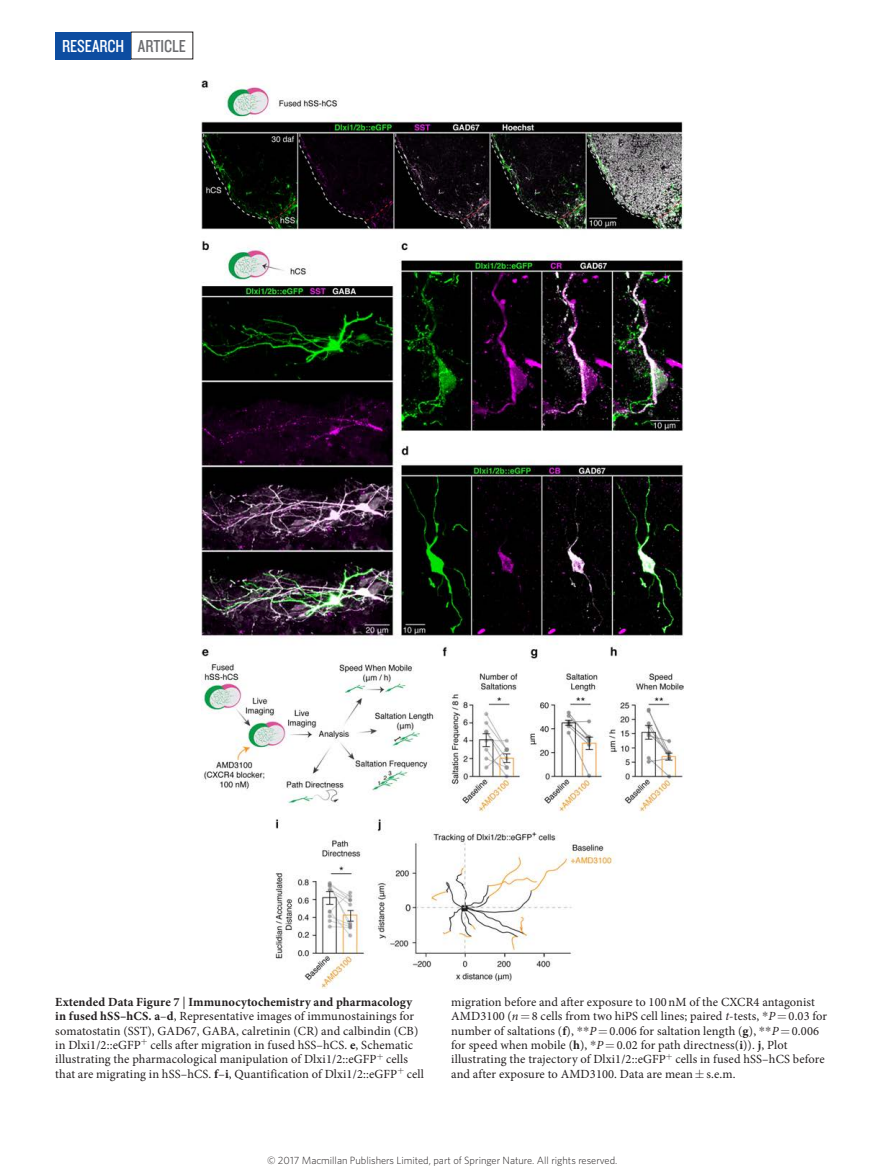
<style>
.page{position:relative;width:893px;height:1174px;background:#fff}
.page>*{position:absolute;margin:0;border:0;box-sizing:border-box;transform-origin:0 0}
.t1{font:18px "Knockout 29 Junior Ltweight";color:#fff}
.t2{font:12.45px/14.2px "Minion Pro";letter-spacing:.01em;color:#231f20}
.t3{font:300 10.5px "Whitney";color:#231f20}
.s1{color:#6c6d70}
.s2{font-weight:700}
.s3{font-style:italic}
.s4{font-family:"STIX General"}
</style>
<div class="page">
<div style="left:55px;top:32px;width:76px;height:27px;background:#0d4da1"></div>
<img style="left:201px;top:81px;width:482px;height:907px">
<h1 class="t1" style="left:62px;top:34px;width:125px">RESEARCH <span class="s1">ARTICLE</span></h1>
<p class="t2" style="left:55px;top:995px;width:370px"><span class="s2">Extended Data Figure 7</span> | <span class="s2">Immunocytochemistry and pharmacology in fused hSS–hCS. a</span>–<span class="s2">d</span>, Representative images of immunostainings for somatostatin (SST), GAD67, GABA, calretinin (CR) and calbindin (CB) in Dlxi1/2::eGFP cells after migration in fused hSS–hCS. <span class="s2">e</span>, Schematic illustrating the pharmacological manipulation of Dlxi1/2::eGFP cells that are migrating in hSS–hCS. <span class="s2">f</span>–<span class="s2">i</span>, Quantification of Dlxi1/2::eGFP cell</p>
<p class="t2" style="left:451px;top:995px;width:377px">migration before and after exposure to 100 nM of the CXCR4 antagonist AMD3100 (<span class="s3">n</span> 8 cells from two hiPS cell lines; paired <span class="s3">t</span>-tests, <span class="s4">*</span><span class="s3">P</span> 0.03 for number of saltations (<span class="s2">f</span>), <span class="s4">**</span><span class="s3">P</span> 0.006 for saltation length (<span class="s2">g</span>), <span class="s4">**</span><span class="s3">P</span> 0.006 for speed when mobile (<span class="s2">h</span>), <span class="s4">*</span><span class="s3">P</span> 0.02 for path directness(<span class="s2">i</span>)). <span class="s2">j</span>, Plot illustrating the trajectory of Dlxi1/2::eGFP cells in fused hSS–hCS before and after exposure to AMD3100. Data are mean s.e.m.</p>
<p class="t3" style="left:267px;top:1153px;width:352px">© 2017 Macmillan Publishers Limited, part of Springer Nature. All rights reserved.</p>
</div>
